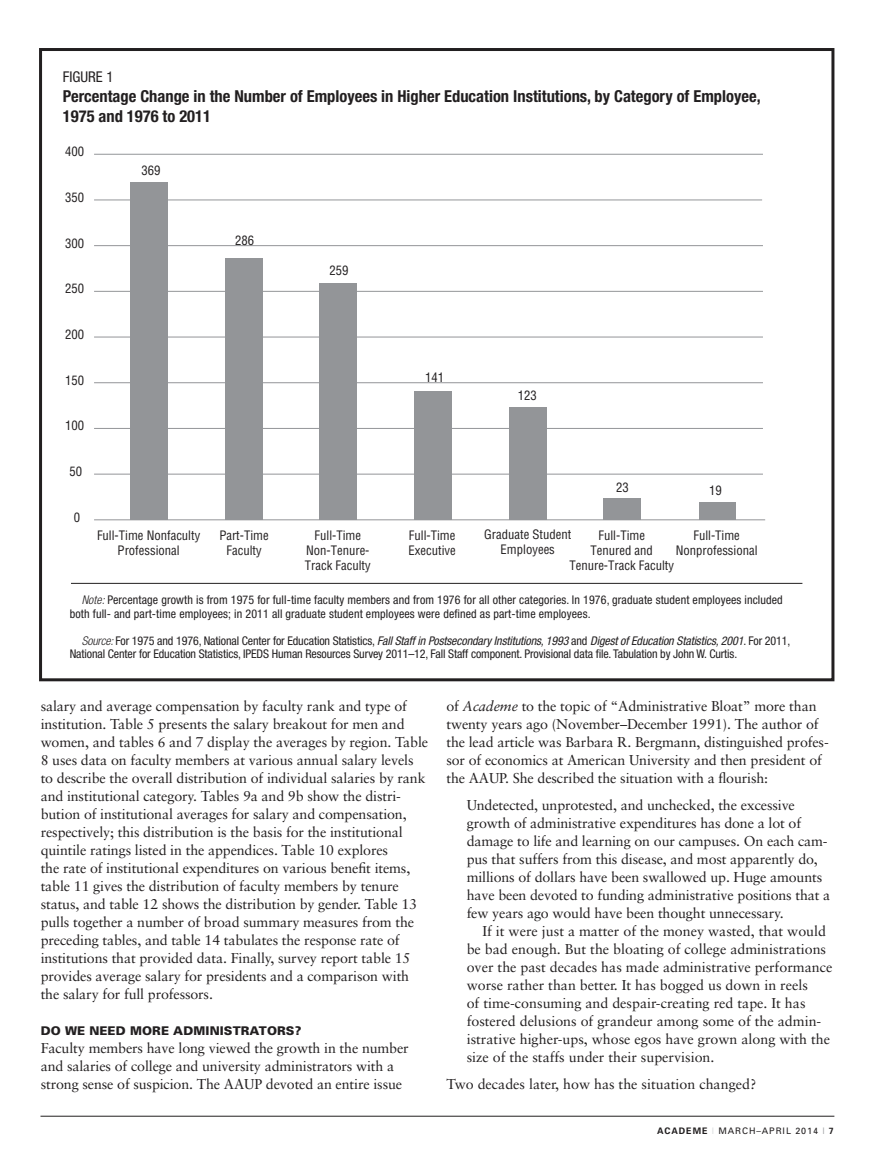
<style>
.page{position:relative;width:891px;height:1175px;background:#fff}
.page>*{position:absolute;margin:0;border:0;box-sizing:border-box;transform-origin:0 0}
.t1{font:700 condensed 16.5px/19.8px "Helvetica Neue";color:#221f20}
.t2{font:condensed 14.85px "Helvetica Neue";color:#221f20}
.t3{font:14.25px/18px "Sabon";letter-spacing:-.01em;color:#221f20}
.t4{font:condensed 12.75px/15.3px "Helvetica";color:#221f20;text-align:center}
.t5{font:condensed 12px/13.5px "Helvetica Neue";letter-spacing:-.01em;color:#221f20}
.t6{font:condensed 12px/13.5px "Helvetica Neue";letter-spacing:.01em;color:#221f20}
.t7{font:900 12px "Univers";letter-spacing:.01em;color:#221f20}
.t8{font:9px "Univers";letter-spacing:.1em;color:#221f20}
.s1{font-weight:300;font-style:italic}
.s2{font-style:italic}
.s3{font-weight:700}
.s4{color:#d1d3d4}
.s5{color:#939598}
</style>
<div class="page">
<hr style="left:40px;top:1115px;width:794px;height:1px;background:#221f20">
<div style="left:39px;top:48px;width:795px;height:633px;border:3px solid #221f20"></div>
<hr style="left:94px;top:519px;width:671px;height:1px;background:#939598">
<hr style="left:94px;top:474px;width:669px;height:1px;background:#939598">
<hr style="left:94px;top:428px;width:669px;height:1px;background:#939598">
<hr style="left:94px;top:382px;width:669px;height:1px;background:#939598">
<hr style="left:94px;top:337px;width:669px;height:1px;background:#939598">
<hr style="left:94px;top:291px;width:669px;height:1px;background:#939598">
<hr style="left:94px;top:245px;width:669px;height:1px;background:#939598">
<hr style="left:94px;top:199px;width:668px;height:1px;background:#939598">
<hr style="left:94px;top:154px;width:669px;height:1px;background:#939598">
<div style="left:131px;top:183px;width:37px;height:337px;background:#939598"></div>
<div style="left:226px;top:258px;width:37px;height:262px;background:#939598"></div>
<div style="left:320px;top:283px;width:37px;height:237px;background:#939598"></div>
<div style="left:415px;top:391px;width:37px;height:129px;background:#939598"></div>
<div style="left:509px;top:407px;width:38px;height:113px;background:#939598"></div>
<div style="left:604px;top:499px;width:37px;height:21px;background:#939598"></div>
<div style="left:699px;top:502px;width:37px;height:18px;background:#939598"></div>
<hr style="left:71px;top:583px;width:731px;height:1px;background:#221f20">
<hr style="left:0;top:47px;width:1px;height:1075px;background:#221f20">
<p class="t2" style="left:63px;top:68px;width:52px">Figure 1</p>
<p class="t1" style="left:63px;top:86px;width:699px">Percentage Change in the Number of Employees in Higher Education Institutions, by Category of Employee,<br>1975 and 1976 to 2011</p>
<p class="t4" style="left:65px;top:144px;width:21px">400</p>
<p class="t4" style="left:65px;top:189px;width:21px">350</p>
<p class="t4" style="left:65px;top:235px;width:21px">300</p>
<p class="t4" style="left:65px;top:281px;width:21px">250</p>
<p class="t4" style="left:141px;top:162px;width:21px">369</p>
<p class="t4" style="left:235px;top:232px;width:21px">286</p>
<p class="t4" style="left:330px;top:262px;width:21px">259</p>
<p class="t4" style="left:65px;top:326px;width:21px">200</p>
<p class="t4" style="left:65px;top:372px;width:21px">150</p>
<p class="t4" style="left:65px;top:418px;width:21px">100</p>
<p class="t4" style="left:425px;top:369px;width:21px">141</p>
<p class="t4" style="left:518px;top:388px;width:21px">123</p>
<p class="t4" style="left:69px;top:463px;width:14px">50</p>
<p class="t4" style="left:74px;top:509px;width:8px">0</p>
<p class="t4" style="left:616px;top:480px;width:14px">23</p>
<p class="t4" style="left:709px;top:482px;width:14px">19</p>
<p class="t4" style="left:97px;top:527px;width:105px">Full-Time Nonfaculty<br>Professional</p>
<p class="t4" style="left:219px;top:527px;width:51px">Part-Time<br>Faculty</p>
<p class="t4" style="left:305px;top:527px;width:67px">Full-Time<br>Non-Tenure-<br>Track Faculty</p>
<p class="t4" style="left:409px;top:527px;width:49px;text-align:left">Full-Time<br>Executive</p>
<p class="t4" style="left:484px;top:526px;width:89px">Graduate Student<br>Employees</p>
<p class="t4" style="left:569px;top:527px;width:106px">Full-Time<br>Tenured and<br>Tenure-Track Faculty</p>
<p class="t4" style="left:676px;top:527px;width:83px">Full-Time<br>Nonprofessional</p>
<p class="t6" style="left:70px;top:593px;width:714px;text-indent:12px"><span class="s1">Note:</span> Percentage growth is from 1975 for full-time faculty members and from 1976 for all other categories. In 1976, graduate student employees included both full- and part-time employees; in 2011 all graduate student employees were defined as part-time employees.</p>
<p class="t5" style="left:70px;top:633px;width:722px;text-indent:12px"><span class="s1">Source:</span> For 1975 and 1976, National Center for Education Statistics, <span class="s2">Fall Staff in Postsecondary Institutions, 1993</span> and <span class="s2">Digest of Education Statistics, 2001</span>. For 2011,<br>National Center for Education Statistics, IPEDS Human Resources Survey 2011–12, Fall Staff component. Provisional data file. Tabulation by John W. Curtis.</p>
<p class="t3" style="left:41px;top:697px;width:389px">salary and average compensation by faculty rank and type of institution. Table 5 presents the salary breakout for men and women, and tables 6 and 7 display the averages by region. Table 8 uses data on faculty members at various annual salary levels to describe the overall distribution of individual salaries by rank and institutional category. Tables 9a and 9b show the distri&shy;bution of institutional averages for salary and compensation, respectively; this distribution is the basis for the institutional quintile ratings listed in the appendices. Table 10 explores<br>the rate of institutional expenditures on various benefit items, table 11 gives the distribution of faculty members by tenure status, and table 12 shows the distribution by gender. Table 13 pulls together a number of broad summary measures from the preceding tables, and table 14 tabulates the response rate of institutions that provided data. Finally, survey report table 15 provides average salary for presidents and a comparison with the salary for full professors.</p>
<p class="t7" style="left:41px;top:1023px;width:152px">DO WE NEED MORE ADMINIS</p>
<p class="t7" style="left:233px;top:1023px;width:70px">TRATORS ?</p>
<p class="t3" style="left:41px;top:1039px;width:370px">Faculty members have long viewed the growth in the number and salaries of college and university administrators with a strong sense of suspicion. The AAUP devoted an entire issue</p>
<p class="t3" style="left:446px;top:697px;width:384px">of <span class="s2">Academe</span> to the topic of “Administrative Bloat” more than twenty years ago (November–December 1991). The author of the lead article was Barbara R. Bergmann, distinguished profes&shy;sor of economics at American University and then president of the AAUP. She described the situation with a flourish:</p>
<p class="t3" style="left:467px;top:796px;width:365px">Undetected, unprotested, and unchecked, the excessive growth of administrative expenditures has done a lot of damage to life and learning on our campuses. On each cam&shy;pus that suffers from this disease, and most apparently do, millions of dollars have been swallowed up. Huge amounts have been devoted to funding administrative positions that a few years ago would have been thought unnecessary.</p>
<p class="t3" style="left:467px;top:922px;width:367px;text-indent:16px">If it were just a matter of the money wasted, that would be bad enough. But the bloating of college administrations over the past decades has made administrative performance worse rather than better. It has bogged us down in reels<br>of time-consuming and despair-creating red tape. It has fostered delusions of grandeur among some of the admin&shy;istrative higher-ups, whose egos have grown along with the size of the staffs under their supervision.</p>
<p class="t3" style="left:446px;top:1075px;width:311px">Two decades later, how has the situation changed?</p>
<p class="t8" style="left:657px;top:1125px;width:178px"><span class="s3">ACADEME</span> <span class="s4">|</span> MARCH–APRIL 2014 <span class="s5">|</span> <span class="s3">7</span></p>
</div>
